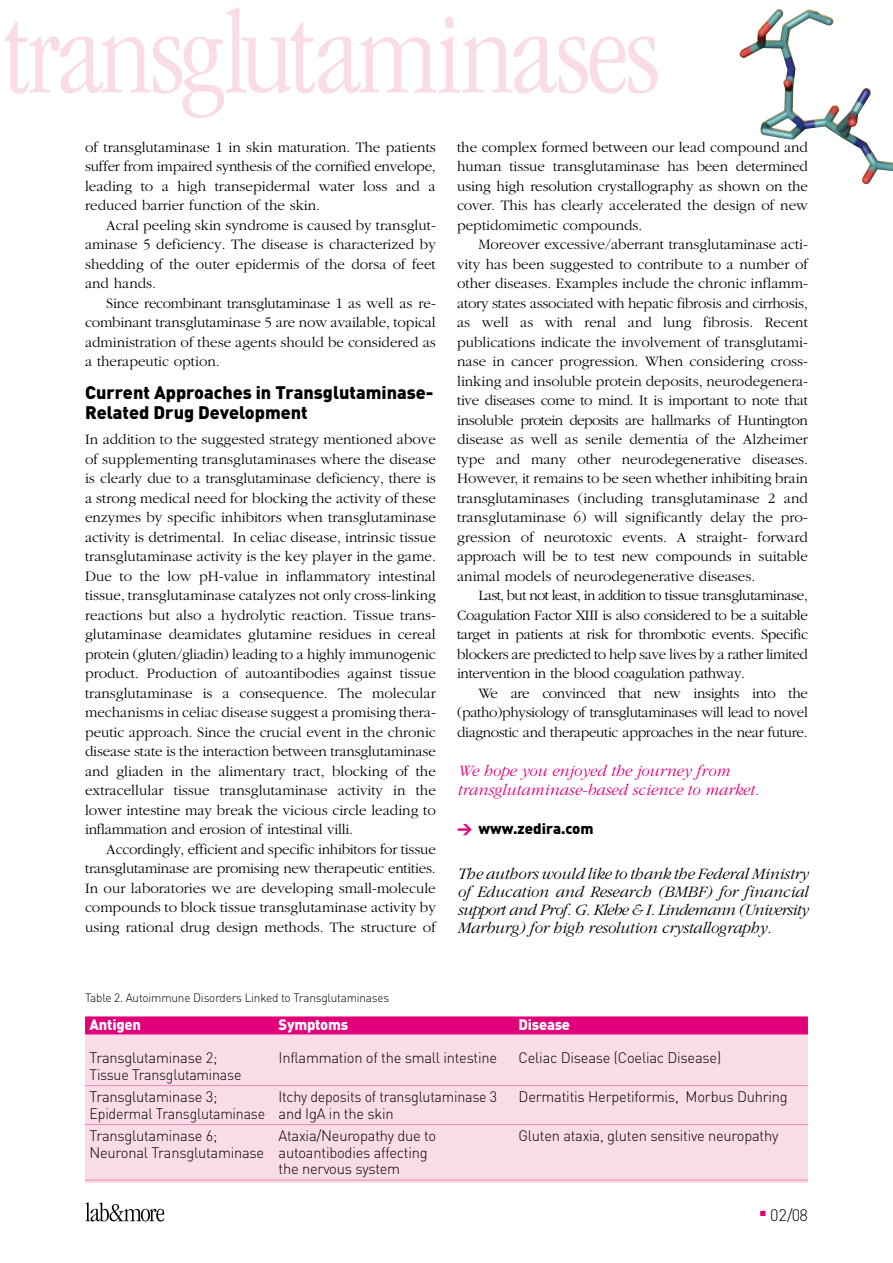
<style>
.page{position:relative;width:893px;height:1263px;background:#fff}
.page>*{position:absolute;margin:0;border:0;box-sizing:border-box;transform-origin:0 0}
.t1{font:300 condensed 120px "Garamond";letter-spacing:-.015em;color:#fadce9}
.t2{font:900 18px/19.5px "DIN";color:#000}
.t3{font:italic 300 16.5px/18px "Garamond";letter-spacing:-.01em;color:#000;text-align:justify}
.t4{font:italic 300 16.5px/19.5px "Garamond";color:#e2007a}
.t5{font:300 16.5px "DIN";color:#000}
.t6{font:300 15px/19.5px "Garamond";color:#000;text-align:justify}
.t7{font:300 15px/16.5px "DIN";letter-spacing:-.015em;color:#000}
.t8{font:300 15px/22.5px "DIN";letter-spacing:-.015em;color:#000;scale:.95 1}
.t9{font:900 15px "DIN";letter-spacing:-.015em;color:#fff}
.t10{font:900 15px "DIN";color:#000}
.t11{font:300 12px "DIN";letter-spacing:-.015em;color:#000}
.s1{color:#e2007a}
</style>
<div class="page">
<div style="left:85px;top:1017px;width:723px;height:166px;background:#fadce9"></div>
<img style="left:739px;top:9px;width:154px;height:175px">
<svg style="left:85px;top:1202px;width:79px;height:20px"></svg>
<div style="left:85px;top:1016px;width:723px;height:18px;background:#e2007a"></div>
<hr style="left:85px;top:1085px;width:723px;height:1px;background:#ed87b2">
<hr style="left:85px;top:1124px;width:723px;height:1px;background:#ed87b2">
<hr style="left:85px;top:1180px;width:723px;height:1px;background:#ed87b2">
<h1 class="t1" style="left:2px;top:-11px;width:659px">transglutaminases</h1>
<p class="t6" style="left:457px;top:137px;width:352px">the complex formed between our lead compound and human tissue transglutaminase has been determined using high resolution crystallography as shown on the cover. This has clearly accelerated the design of new peptidomimetic compounds.</p>
<p class="t6" style="left:457px;top:235px;width:352px;text-indent:21px">Moreover excessive/aberrant transglut-aminase acti&shy;vity has been suggested to contribute to a number of other diseases. Examples include the chronic inflamm&shy;atory states associated with hepatic fibrosis and cirrhosis, as well as with renal and lung fibrosis. Recent publications indicate the involvement of transglutami&shy;nase in cancer progression. When considering cross&shy;linking and insoluble protein deposits, neurodegenera&shy;tive diseases come to mind. It is important to note that insoluble protein deposits are hallmarks of Huntington disease as well as senile dementia of the Alzheimer type and many other neurodegenerative diseases.<br>However, it remains to be seen whether inhibiting brain transglutaminases (includ-ing transglutaminase 2 and transglutaminase 6) will significantly delay the pro&shy;gression of neurotoxic events. A straight- forward approach will be to test new compounds in suitable animal models of neurodegenerative diseases.</p>
<p class="t6" style="left:457px;top:586px;width:352px;text-indent:21px">Last, but not least, in addition to tissue transglutaminase, Coagulation Factor XIII is also considered to be a suitable target in patients at risk for thrombotic events. Specific blockers are predicted to help save lives by a rather limited intervention in the blood coagulation pathway.</p>
<p class="t6" style="left:457px;top:683px;width:352px;text-indent:21px">We are convinced that new insights into the (patho)physiology of transglut-aminases will lead to novel diagnostic and therapeutic approaches in the near future.</p>
<p class="t4" style="left:457px;top:761px;width:303px">We hope you enjoyed the journey from transglutaminase-based science to market.</p>
<p class="t10" style="left:457px;top:819px;width:138px"><span class="s1">&gt;</span> www.zedira.com</p>
<p class="t3" style="left:457px;top:865px;width:352px">The authors would like to thank the Federal Ministry of Education and Research (BMBF) for financial support and Prof. G. Klebe &amp; I. Lindemann (University Marburg) for high resolution crystallography.</p>
<p class="t6" style="left:85px;top:137px;width:352px">of transglutaminase 1 in skin maturation. The patients suffer from impaired synthesis of the cornified envelope, leading to a high transepidermal water loss and a reduced barrier function of the skin.</p>
<p class="t6" style="left:85px;top:215px;width:352px;text-indent:21px">Acral peeling skin syndrome is caused by transglut&shy;aminase 5 deficiency. The disease is characterized by shedding of the outer epidermis of the dorsa of feet and hands.</p>
<p class="t6" style="left:85px;top:293px;width:352px;text-indent:21px">Since recombinant transglutaminase 1 as well as re&shy;combinant transglutaminase 5 are now available, topical administration of these agents should be considered as a therapeutic option.</p>
<p class="t2" style="left:85px;top:382px;width:348px">Current Approaches in Transglutaminase-<br>Related Drug Development</p>
<p class="t6" style="left:85px;top:430px;width:352px">In addition to the suggested strategy mentioned above of supplementing transglutaminases where the disease is clearly due to a transglutaminase deficiency, there is a strong medical need for blocking the activity of these enzymes by specific inhibitors when transglutaminase activity is detrimental. In celiac disease, intrinsic tissue transglutaminase activity is the key player in the game.<br>Due to the low pH-value in inflammatory intestinal tissue, transglutaminase catalyzes not only cross--linking reactions but also a hydrolytic reaction. Tissue trans&shy;glutaminase deamidates glutamine residues in cereal protein (gluten/gliadin) leading to a highly immunogenic product. Production of autoantibodies against tissue transglut-aminase is a consequence. The molecular mechanisms in celiac disease suggest a promis-ing thera&shy;peutic approach. Since the crucial event in the chronic disease state is the interaction between transglutaminase and gliaden in the alimentary tract, blocking of the extracellular tissue transglutaminase activity in the lower intestine may break the vicious circle leading to inflammation and erosion of intestinal villi.</p>
<p class="t6" style="left:85px;top:839px;width:352px;text-indent:21px">Accordingly, efficient and specific inhibitors for tissue transglutaminase are promising new therapeutic entities.<br>In our laboratories we are developing small--molecule compounds to block tissue transglutaminase activity by using rational drug design methods. The structure of</p>
<p class="t11" style="left:85px;top:990px;width:306px">Table 2. Autoimmune Disorders Linked to Transglutaminases</p>
<p class="t9" style="left:90px;top:1015px;width:53px">Antigen</p>
<p class="t9" style="left:279px;top:1015px;width:71px">Symptoms</p>
<p class="t9" style="left:519px;top:1015px;width:53px">Disease</p>
<p class="t7" style="left:90px;top:1049px;width:129px">Transglutaminase 2;</p>
<p class="t7" style="left:279px;top:1049px;width:220px">Inflammation of the small intestine</p>
<p class="t7" style="left:519px;top:1049px;width:204px">Celiac Disease (Coeliac Disease)</p>
<p class="t8" style="left:90px;top:1063px;width:161px">Tissue Transglutaminase<br>Transglutaminase 3;</p>
<p class="t8" style="left:279px;top:1085px;width:232px">Itchy deposits of transglutaminase 3</p>
<p class="t7" style="left:519px;top:1088px;width:271px">Dermatitis Herpetiformis, Morbus Duhring</p>
<p class="t8" style="left:90px;top:1102px;width:322px">Epidermal Transglutaminase and IgA in the skin<br>Transglutaminase 6;</p>
<p class="t7" style="left:279px;top:1127px;width:159px">Ataxia/Neuropathy due to</p>
<p class="t7" style="left:519px;top:1127px;width:261px">Gluten ataxia, gluten sensitive neuropathy</p>
<p class="t7" style="left:279px;top:1144px;width:151px;text-indent:-189px">Neuronal Transglutaminase autoantibodies affecting the nervous system</p>
<p class="t5" style="left:760px;top:1205px;width:49px"><sup>■</sup> 02/08</p>
</div>
